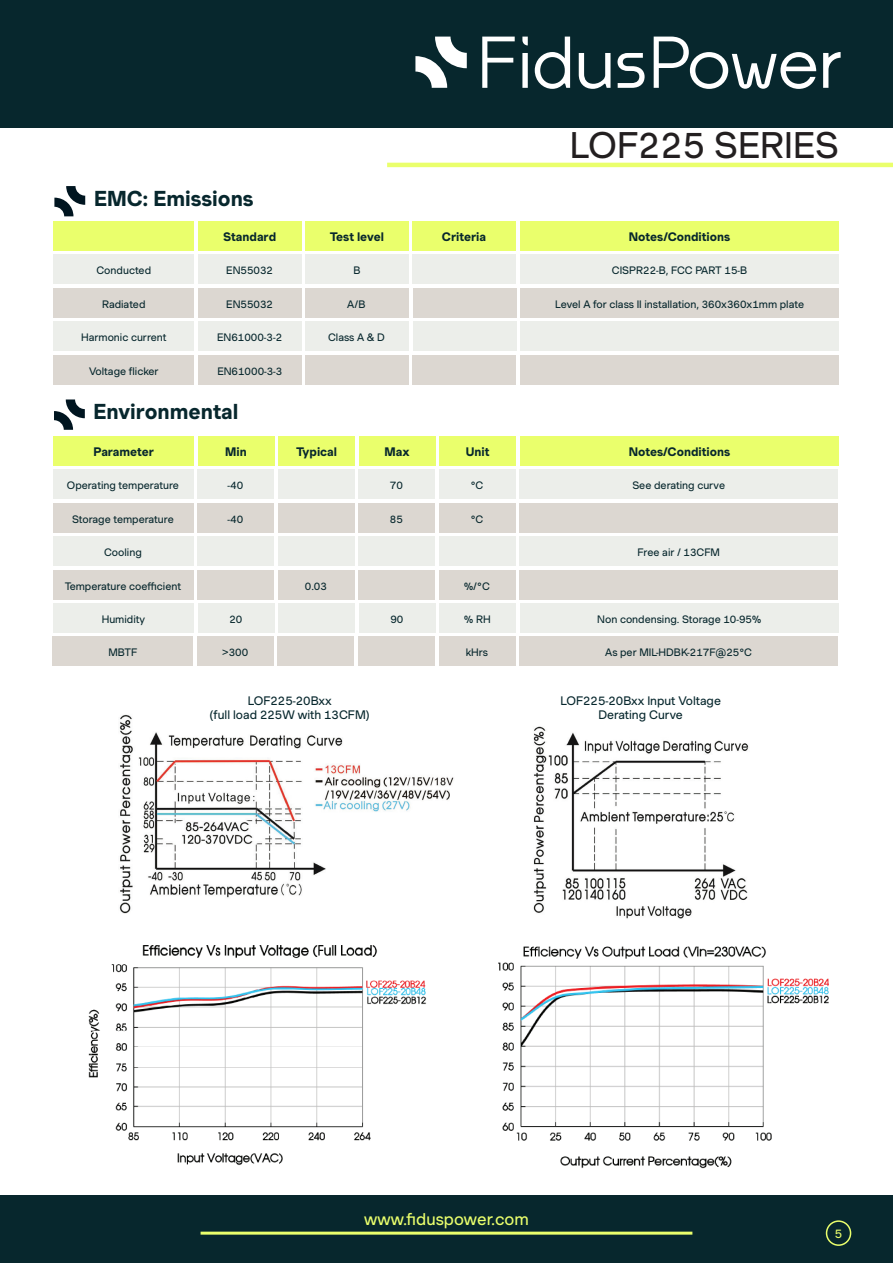
<style>
.page{position:relative;width:893px;height:1263px;background:#fff}
.page>*{position:absolute;margin:0;border:0;box-sizing:border-box;transform-origin:0 0}
.Other_Page_Part_Number{font:36px "Muoto";color:#231f20}
.Green_Titles{font:700 21px "Muoto";color:#07272d}
.t1{font:16.5px "Muoto";color:#eaff6c}
.Data_On_Left{font:700 12px "Muoto";color:#07272d}
.Data_On_Left-2{font:12px "Muoto";color:#07272d}
.Data_On_Left-3{font:12px "Muoto";color:#eaff6c}
.Data_On_Left-4{font:10.5px "Muoto";color:#07272d}
.Data_Input{font:10.5px "Muoto";color:#07272d}
</style>
<div class="page">
<div style="left:0;top:0;width:893px;height:128px;background:#07272d"></div>
<div style="left:0;top:1196px;width:893px;height:67px;background:#07272d"></div>
<hr style="left:201px;top:1231px;width:491px;height:3px;background:#eaff6c">
<div style="left:826px;top:1220px;width:25px;height:26px;border:2px solid #eaff6c;border-radius:50%"></div>
<div style="left:359px;top:436px;width:76px;height:30px;background:#eaff6c"></div>
<div style="left:439px;top:436px;width:77px;height:30px;background:#eaff6c"></div>
<div style="left:54px;top:436px;width:140px;height:30px;background:#eaff6c"></div>
<div style="left:520px;top:436px;width:319px;height:30px;background:#eaff6c"></div>
<div style="left:278px;top:436px;width:77px;height:30px;background:#eaff6c"></div>
<div style="left:198px;top:436px;width:76px;height:30px;background:#eaff6c"></div>
<div style="left:278px;top:503px;width:76px;height:30px;background:#dcd7d1"></div>
<div style="left:197px;top:469px;width:77px;height:30px;background:#eceeea"></div>
<div style="left:53px;top:469px;width:140px;height:30px;background:#eceeea"></div>
<div style="left:197px;top:503px;width:77px;height:30px;background:#dcd7d1"></div>
<div style="left:519px;top:503px;width:319px;height:30px;background:#dcd7d1"></div>
<div style="left:519px;top:469px;width:319px;height:30px;background:#eceeea"></div>
<div style="left:358px;top:503px;width:77px;height:30px;background:#dcd7d1"></div>
<div style="left:278px;top:469px;width:76px;height:30px;background:#eceeea"></div>
<div style="left:358px;top:469px;width:77px;height:30px;background:#eceeea"></div>
<div style="left:439px;top:469px;width:76px;height:30px;background:#eceeea"></div>
<div style="left:519px;top:536px;width:319px;height:30px;background:#eceeea"></div>
<div style="left:439px;top:536px;width:76px;height:30px;background:#eceeea"></div>
<div style="left:197px;top:570px;width:77px;height:30px;background:#dcd7d1"></div>
<div style="left:439px;top:503px;width:76px;height:30px;background:#dcd7d1"></div>
<div style="left:53px;top:570px;width:140px;height:30px;background:#dcd7d1"></div>
<div style="left:278px;top:570px;width:76px;height:30px;background:#dcd7d1"></div>
<div style="left:278px;top:536px;width:76px;height:30px;background:#eceeea"></div>
<div style="left:53px;top:536px;width:140px;height:30px;background:#eceeea"></div>
<div style="left:358px;top:536px;width:77px;height:30px;background:#eceeea"></div>
<div style="left:439px;top:570px;width:76px;height:30px;background:#dcd7d1"></div>
<div style="left:197px;top:536px;width:77px;height:30px;background:#eceeea"></div>
<div style="left:53px;top:503px;width:140px;height:30px;background:#dcd7d1"></div>
<div style="left:519px;top:570px;width:319px;height:30px;background:#dcd7d1"></div>
<div style="left:358px;top:570px;width:77px;height:30px;background:#dcd7d1"></div>
<div style="left:520px;top:603px;width:319px;height:29px;background:#eceeea"></div>
<div style="left:53px;top:603px;width:141px;height:29px;background:#eceeea"></div>
<div style="left:198px;top:603px;width:76px;height:29px;background:#eceeea"></div>
<div style="left:439px;top:603px;width:77px;height:29px;background:#eceeea"></div>
<div style="left:359px;top:603px;width:76px;height:29px;background:#eceeea"></div>
<div style="left:278px;top:603px;width:77px;height:29px;background:#eceeea"></div>
<svg style="left:54px;top:399px;width:31px;height:31px"></svg>
<div style="left:197px;top:636px;width:77px;height:30px;background:#dcd7d1"></div>
<div style="left:53px;top:636px;width:140px;height:30px;background:#dcd7d1"></div>
<div style="left:278px;top:636px;width:76px;height:30px;background:#dcd7d1"></div>
<div style="left:439px;top:636px;width:76px;height:30px;background:#dcd7d1"></div>
<div style="left:519px;top:636px;width:319px;height:30px;background:#dcd7d1"></div>
<div style="left:358px;top:636px;width:77px;height:30px;background:#dcd7d1"></div>
<svg style="left:482px;top:37px;width:33px;height:51px"></svg>
<svg style="left:522px;top:37px;width:6px;height:51px"></svg>
<svg style="left:535px;top:37px;width:35px;height:52px"></svg>
<svg style="left:579px;top:53px;width:31px;height:36px"></svg>
<svg style="left:617px;top:53px;width:28px;height:35px"></svg>
<svg style="left:654px;top:37px;width:162px;height:52px"></svg>
<svg style="left:823px;top:52px;width:18px;height:36px"></svg>
<svg style="left:415px;top:37px;width:52px;height:51px"></svg>
<hr style="left:387px;top:163px;width:506px;height:4px;background:#eaff6c">
<div style="left:305px;top:221px;width:104px;height:29px;background:#eaff6c"></div>
<div style="left:198px;top:221px;width:103px;height:29px;background:#eaff6c"></div>
<div style="left:54px;top:221px;width:140px;height:29px;background:#eaff6c"></div>
<div style="left:412px;top:221px;width:104px;height:29px;background:#eaff6c"></div>
<div style="left:520px;top:221px;width:319px;height:29px;background:#eaff6c"></div>
<div style="left:305px;top:288px;width:104px;height:30px;background:#dcd7d1"></div>
<div style="left:198px;top:254px;width:103px;height:30px;background:#eceeea"></div>
<div style="left:54px;top:254px;width:140px;height:30px;background:#eceeea"></div>
<div style="left:198px;top:288px;width:103px;height:30px;background:#dcd7d1"></div>
<div style="left:520px;top:288px;width:319px;height:30px;background:#dcd7d1"></div>
<div style="left:520px;top:254px;width:319px;height:30px;background:#eceeea"></div>
<div style="left:413px;top:288px;width:104px;height:30px;background:#dcd7d1"></div>
<div style="left:305px;top:254px;width:104px;height:30px;background:#eceeea"></div>
<div style="left:412px;top:254px;width:104px;height:30px;background:#eceeea"></div>
<div style="left:520px;top:321px;width:319px;height:30px;background:#eceeea"></div>
<div style="left:198px;top:355px;width:103px;height:30px;background:#dcd7d1"></div>
<div style="left:54px;top:355px;width:140px;height:30px;background:#dcd7d1"></div>
<div style="left:305px;top:355px;width:104px;height:30px;background:#dcd7d1"></div>
<div style="left:305px;top:321px;width:104px;height:30px;background:#eceeea"></div>
<div style="left:54px;top:321px;width:140px;height:30px;background:#eceeea"></div>
<div style="left:413px;top:321px;width:104px;height:30px;background:#eceeea"></div>
<div style="left:198px;top:321px;width:103px;height:30px;background:#eceeea"></div>
<div style="left:54px;top:288px;width:140px;height:30px;background:#dcd7d1"></div>
<div style="left:520px;top:355px;width:319px;height:30px;background:#dcd7d1"></div>
<div style="left:412px;top:355px;width:104px;height:30px;background:#dcd7d1"></div>
<svg style="left:54px;top:186px;width:31px;height:30px"></svg>
<img style="left:119px;top:714px;width:335px;height:200px">
<img style="left:533px;top:726px;width:216px;height:193px">
<img style="left:88px;top:945px;width:339px;height:220px">
<img style="left:498px;top:946px;width:331px;height:223px">
<p class="Other_Page_Part_Number" style="left:570px;top:118px;width:271px">LOF225 SERIES</p>
<p class="Green_Titles" style="left:94px;top:183px;width:161px">EMC: Emissions</p>
<p class="Data_On_Left" style="left:223px;top:228px;width:55px">Standard</p>
<p class="Data_On_Left" style="left:330px;top:228px;width:56px">Test level</p>
<p class="Data_On_Left" style="left:442px;top:228px;width:46px">Criteria</p>
<p class="Data_On_Left" style="left:629px;top:228px;width:103px">Notes/Conditions</p>
<p class="Data_On_Left-4" style="left:97px;top:263px;width:56px">Conducted</p>
<p class="Data_On_Left-4" style="left:226px;top:263px;width:48px">EN55032</p>
<p class="Data_On_Left-4" style="left:353px;top:263px;width:9px">B</p>
<p class="Data_On_Left-4" style="left:612px;top:263px;width:137px">CISPR22-B, FCC PART 15-B</p>
<p class="Data_On_Left-4" style="left:226px;top:296px;width:48px">EN55032</p>
<p class="Data_Input" style="left:555px;top:296px;width:251px">Level A for class II installation, 360x360x1mm plate</p>
<p class="Data_On_Left-4" style="left:102px;top:296px;width:45px">Radiated</p>
<p class="Data_On_Left-4" style="left:347px;top:296px;width:20px">A/B</p>
<p class="Data_On_Left-4" style="left:81px;top:330px;width:87px">Harmonic current</p>
<p class="Data_On_Left-4" style="left:217px;top:330px;width:67px">EN61000-3-2</p>
<p class="Data_On_Left-4" style="left:89px;top:364px;width:71px">Voltage flicker</p>
<p class="Data_On_Left-4" style="left:217px;top:364px;width:67px">EN61000-3-3</p>
<p class="Green_Titles" style="left:93px;top:396px;width:147px">Environmental</p>
<p class="Data_On_Left-4" style="left:328px;top:330px;width:58px">Class A &amp; D</p>
<p class="Data_On_Left" style="left:93px;top:443px;width:62px">Parameter</p>
<p class="Data_On_Left" style="left:225px;top:443px;width:23px">Min</p>
<p class="Data_On_Left" style="left:296px;top:443px;width:42px">Typical</p>
<p class="Data_On_Left" style="left:385px;top:443px;width:27px">Max</p>
<p class="Data_On_Left" style="left:466px;top:443px;width:25px">Unit</p>
<p class="Data_On_Left" style="left:629px;top:443px;width:103px">Notes/Conditions</p>
<p class="Data_On_Left-4" style="left:67px;top:478px;width:114px">Operating temperature</p>
<p class="Data_On_Left-4" style="left:228px;top:478px;width:17px">-40</p>
<p class="Data_On_Left-4" style="left:390px;top:478px;width:15px">70</p>
<p class="Data_On_Left-4" style="left:471px;top:478px;width:14px">°C</p>
<p class="Data_On_Left-4" style="left:632px;top:478px;width:94px">See derating curve</p>
<p class="Data_On_Left-4" style="left:72px;top:511px;width:103px">Storage temperature</p>
<p class="Data_On_Left-4" style="left:390px;top:511px;width:15px">85</p>
<p class="Data_On_Left-4" style="left:228px;top:511px;width:17px">-40</p>
<p class="Data_On_Left-4" style="left:104px;top:545px;width:39px">Cooling</p>
<p class="Data_On_Left-4" style="left:471px;top:511px;width:14px">°C</p>
<p class="Data_On_Left-4" style="left:65px;top:579px;width:118px">Temperature coefficient</p>
<p class="Data_On_Left-4" style="left:305px;top:579px;width:24px">0.03</p>
<p class="Data_On_Left-4" style="left:464px;top:579px;width:27px">%/°C</p>
<p class="Data_Input" style="left:637px;top:545px;width:84px">Free air / 13CFM</p>
<p class="Data_On_Left-4" style="left:102px;top:611px;width:45px">Humidity</p>
<p class="Data_On_Left-4" style="left:229px;top:611px;width:15px">20</p>
<p class="Data_On_Left-4" style="left:390px;top:611px;width:15px">90</p>
<p class="Data_On_Left-4" style="left:464px;top:611px;width:28px">% RH</p>
<p class="Data_Input" style="left:597px;top:611px;width:165px">Non condensing. Storage 10-95%</p>
<p class="Data_On_Left-4" style="left:108px;top:645px;width:30px">MBTF</p>
<p class="Data_On_Left-4" style="left:222px;top:645px;width:28px">&gt;300</p>
<p class="Data_On_Left-4" style="left:466px;top:645px;width:24px">kHrs</p>
<p class="Data_Input" style="left:605px;top:645px;width:148px">As per MIL-HDBK-217F@25°C</p>
<p class="Data_On_Left-2" style="left:248px;top:692px;width:85px">LOF225-20Bxx</p>
<p class="Data_On_Left-2" style="left:210px;top:706px;width:162px">(full load 225W with 13CFM)</p>
<p class="Data_On_Left-2" style="left:560px;top:692px;width:162px">LOF225-20Bxx Input Voltage</p>
<p class="Data_On_Left-2" style="left:598px;top:706px;width:86px">Derating Curve</p>
<h3 class="t1" style="left:364px;top:1207px;width:166px">www.fiduspower.com</h3>
<p class="Data_On_Left-3" style="left:835px;top:1225px;width:9px">5</p>
</div>
